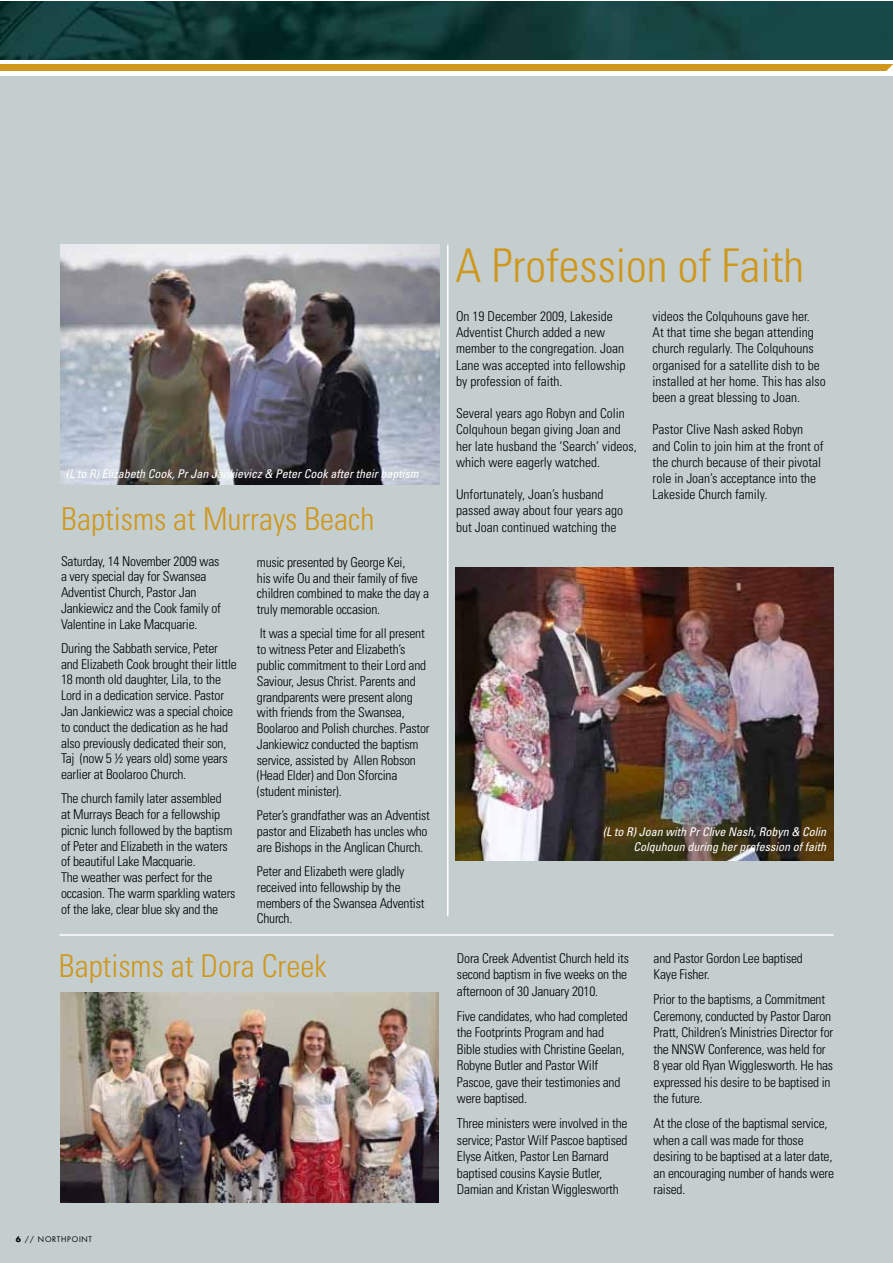
<style>
.page{position:relative;width:893px;height:1263px;background:#fff}
.page>*{position:absolute;margin:0;border:0;box-sizing:border-box;transform-origin:0 0}
.t1{font:300 condensed 46.5px "Univers";color:#cf971c}
.t2{font:300 condensed 31.5px "Univers";color:#cf971c}
.t3{font:300 condensed 13.5px/15.8px "Univers";letter-spacing:-.015em;color:#000}
.t4{font:italic condensed 12px/14.4px "Univers";color:#fff;text-align:right}
.t5{font:7.5px "Futura";letter-spacing:.1em;color:#000}
.s1{font-weight:700}
</style>
<div class="page">
<div style="left:0;top:65px;width:892px;height:6px;background:#cf971c"></div>
<img style="left:0;top:1px;width:892px;height:59px">
<svg style="left:865px;top:64px;width:27px;height:13px"></svg>
<div style="left:0;top:77px;width:892px;height:1186px;background:#c4cecf"></div>
<hr style="left:447px;top:245px;width:1px;height:671px;background:#fff">
<hr style="left:60px;top:934px;width:774px;height:2px;background:#fff">
<img style="left:456px;top:568px;width:377px;height:292px">
<img style="left:60px;top:992px;width:379px;height:210px">
<img style="left:60px;top:245px;width:380px;height:240px">
<p class="t4" style="left:66px;top:467px;width:354px">(L to R) Elizabeth Cook, Pr Jan Jankievicz &amp; Peter Cook after their baptism</p>
<h2 class="t2" style="left:61px;top:500px;width:315px">Baptisms at Murrays Beach</h2>
<p class="t3" style="left:61px;top:553px;width:161px">Saturday, 14 November 2009 was a very special day for Swansea<br>Adventist Church, Pastor Jan<br>Jankiewicz and the Cook family of<br>Valentine in Lake Macquarie.</p>
<p class="t3" style="left:61px;top:640px;width:177px">During the Sabbath service, Peter and Elizabeth Cook brought their little 18 month old daughter, Lila, to the Lord in a dedication service. Pastor Jan Jankiewicz was a special choice to conduct the dedication as he had also previously dedicated their son, Taj (now 5 ½ years old) some years earlier at Boolaroo Church.</p>
<p class="t3" style="left:61px;top:791px;width:176px">The church family later assembled<br>at Murrays Beach for a fellowship picnic lunch followed by the baptism of Peter and Elizabeth in the waters of beautiful Lake Macquarie.<br>The weather was perfect for the occasion. The warm sparkling waters of the lake, clear blue sky and the</p>
<p class="t3" style="left:257px;top:554px;width:174px">music presented by George Kei,<br>his wife Ou and their family of five children combined to make the day a truly memorable occasion.</p>
<p class="t3" style="left:257px;top:626px;width:174px">It was a special time for all present to witness Peter and Elizabeth’s public commitment to their Lord and<br>Saviour, Jesus Christ. Parents and grandparents were present along with friends from the Swansea,<br>Boolaroo and Polish churches. Pastor<br>Jankiewicz conducted the baptism service, assisted by Allen Robson (Head Elder) and Don Sforcina (student minister).</p>
<p class="t3" style="left:257px;top:808px;width:175px">Peter’s grandfather was an Adventist pastor and Elizabeth has uncles who are Bishops in the Anglican Church.</p>
<p class="t3" style="left:257px;top:863px;width:169px">Peter and Elizabeth were gladly received into fellowship by the members of the Swansea Adventist<br>Church.</p>
<h1 class="t1" style="left:456px;top:237px;width:350px">A Profession of Faith</h1>
<p class="t3" style="left:653px;top:308px;width:175px;line-height:16.2px">videos the Colquhouns gave her.<br>At that time she began attending church regularly. The Colquhouns organised for a satellite dish to be installed at her home. This has also been a great blessing to Joan.</p>
<p class="t3" style="left:653px;top:421px;width:172px;line-height:16.2px">Pastor Clive Nash asked Robyn and Colin to join him at the front of the church because of their pivotal role in Joan’s acceptance into the<br>Lakeside Church family.</p>
<p class="t3" style="left:456px;top:308px;width:171px;line-height:16.2px">On 19 December 2009, Lakeside<br>Adventist Church added a new member to the congregation. Joan<br>Lane was accepted into fellowship by profession of faith.</p>
<p class="t3" style="left:456px;top:405px;width:182px;line-height:16.2px">Several years ago Robyn and Colin<br>Colquhoun began giving Joan and her late husband the ‘Search’ videos, which were eagerly watched.</p>
<p class="t3" style="left:456px;top:486px;width:169px;line-height:16.2px">Unfortunately, Joan’s husband passed away about four years ago but Joan continued watching the</p>
<p class="t4" style="left:603px;top:825px;width:225px">(L to R) Joan with Pr Clive Nash, Robyn &amp; Colin<br>Colquhoun during her profession of faith</p>
<h2 class="t2" style="left:59px;top:947px;width:269px">Baptisms at Dora Creek</h2>
<p class="t3" style="left:654px;top:950px;width:151px;line-height:16.5px">and Pastor Gordon Lee baptised<br>Kaye Fisher.</p>
<p class="t3" style="left:654px;top:991px;width:181px;line-height:16.5px">Prior to the baptisms, a Commitment Ceremony, conducted by Pastor Daron Pratt, Children’s Ministries Director for the NNSW Conference, was held for 8 year old Ryan Wigglesworth. He has expressed his desire to be baptised in the future.</p>
<p class="t3" style="left:654px;top:1115px;width:182px;line-height:16.5px">At the close of the baptismal service, when a call was made for those desiring to be baptised at a later date, an encouraging number of hands were raised.</p>
<p class="t3" style="left:457px;top:950px;width:174px;line-height:16.5px">Dora Creek Adventist Church held its second baptism in five weeks on the afternoon of 30 January 2010.</p>
<p class="t3" style="left:457px;top:1008px;width:172px;line-height:16.5px">Five candidates, who had completed the Footprints Program and had<br>Bible studies with Christine Geelan,<br>Robyne Butler and Pastor Wilf<br>Pascoe, gave their testimonies and were baptised.</p>
<p class="t3" style="left:457px;top:1115px;width:172px;line-height:16.5px">Three ministers were involved in the service; Pastor Wilf Pascoe baptised Elyse Aitken, Pastor Len Barnard baptised cousins Kaysie Butler, Damian and Kristan Wigglesworth</p>
<p class="t5" style="left:21px;top:1234px;width:78px"><span class="s1">7 10</span>/ NORTHPOINT</p>
<p class="t5" style="left:16px;top:1234px;width:78px"><span class="s1">6</span> // NORTHPOINT</p>
<p class="t5" style="left:42px;top:1234px;width:69px">// NORTHPOINT</p>
</div>
